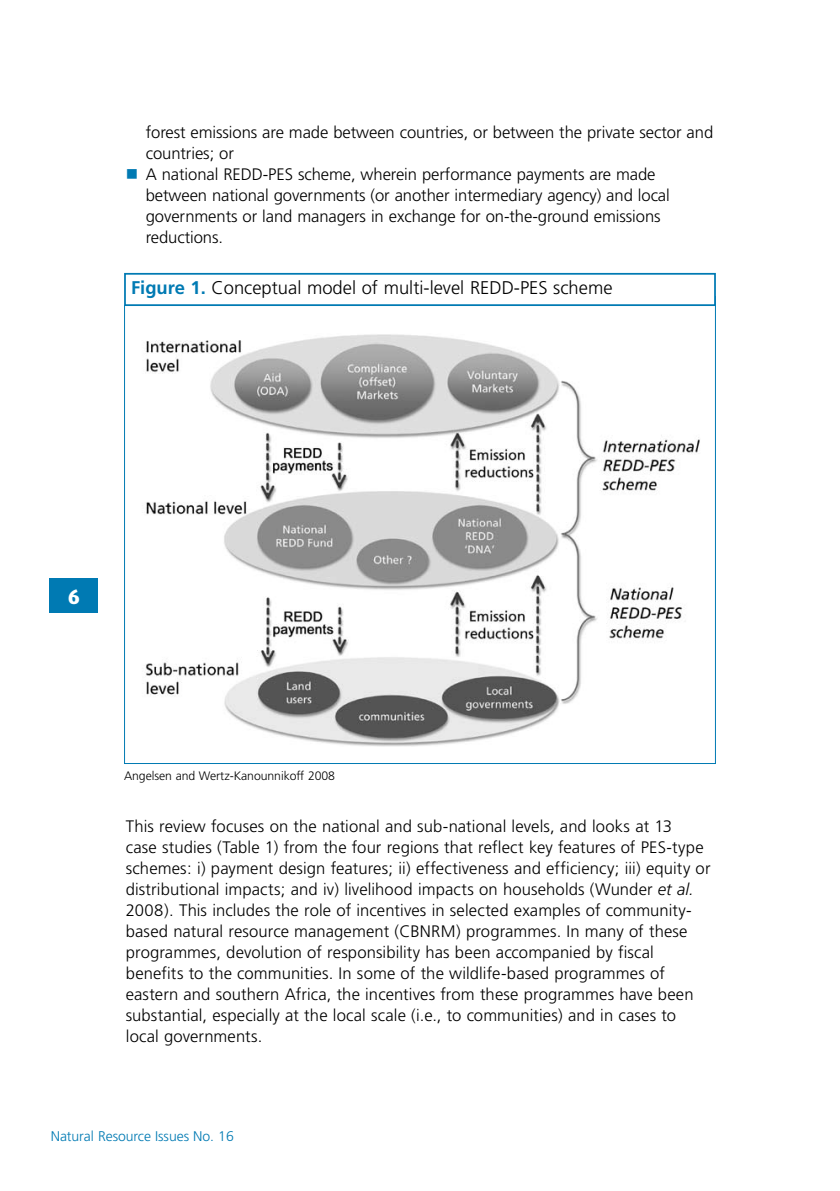
<style>
.page{position:relative;width:840px;height:1191px;background:#fff}
.page>*{position:absolute;margin:0;border:0;box-sizing:border-box;transform-origin:0 0}
.t1{font:300 18.38px "Frutiger";color:#000}
.t2{font:300 16.62px/21px "Frutiger";color:#000}
.t3{font:300 14px "Frutiger";letter-spacing:-.005em;color:#007ab3}
.t4{font:300 12.25px "Frutiger";letter-spacing:-.005em;color:#000}
.s1{color:#007ab3}
.s2{font-weight:700;color:#007ab3}
.s3{font-style:italic}
</style>
<div class="page">
<div style="left:50px;top:578px;width:48px;height:35px;background:#007ab3"></div>
<img style="left:145px;top:334px;width:555px;height:412px">
<div style="left:124px;top:273px;width:591px;height:33px;border:2px solid #007ab3"></div>
<p class="t2" style="left:146px;top:122px;width:569px">forest emissions are made between countries, or between the private sector and countries; or</p>
<p class="t2" style="left:146px;top:164px;width:525px;text-indent:-20px"><span class="s1">■</span> A national REDD-PES scheme, wherein performance payments are made between national governments (or another intermediary agency) and local governments or land managers in exchange for on-the-ground emissions reductions.</p>
<p class="t1" style="left:131px;top:277px;width:483px"><span class="s2">Figure 1.</span> Conceptual model of multi-level REDD-PES scheme</p>
<p class="t4" style="left:124px;top:768px;width:212px">Angelsen and Wertz-Kanounnikoff 2008</p>
<p class="t2" style="left:126px;top:815px;width:586px">This review focuses on the national and sub-national levels, and looks at 13<br>case studies (Table 1) from the four regions that reflect key features of PES-type schemes: i) payment design features; ii) effectiveness and efficiency; iii) equity or distributional impacts; and iv) livelihood impacts on households (Wunder <span class="s3">et al.<br></span>2008). This includes the role of incentives in selected examples of community&shy;based natural resource management (CBNRM) programmes. In many of these programmes, devolution of responsibility has been accompanied by fiscal benefits to the communities. In some of the wildlife-based programmes of eastern and southern Africa, the incentives from these programmes have been substantial, especially at the local scale (i.e., to communities) and in cases to local governments.</p>
<p class="t3" style="left:51px;top:1128px;width:184px">Natural Resource Issues No. 16</p>
</div>
